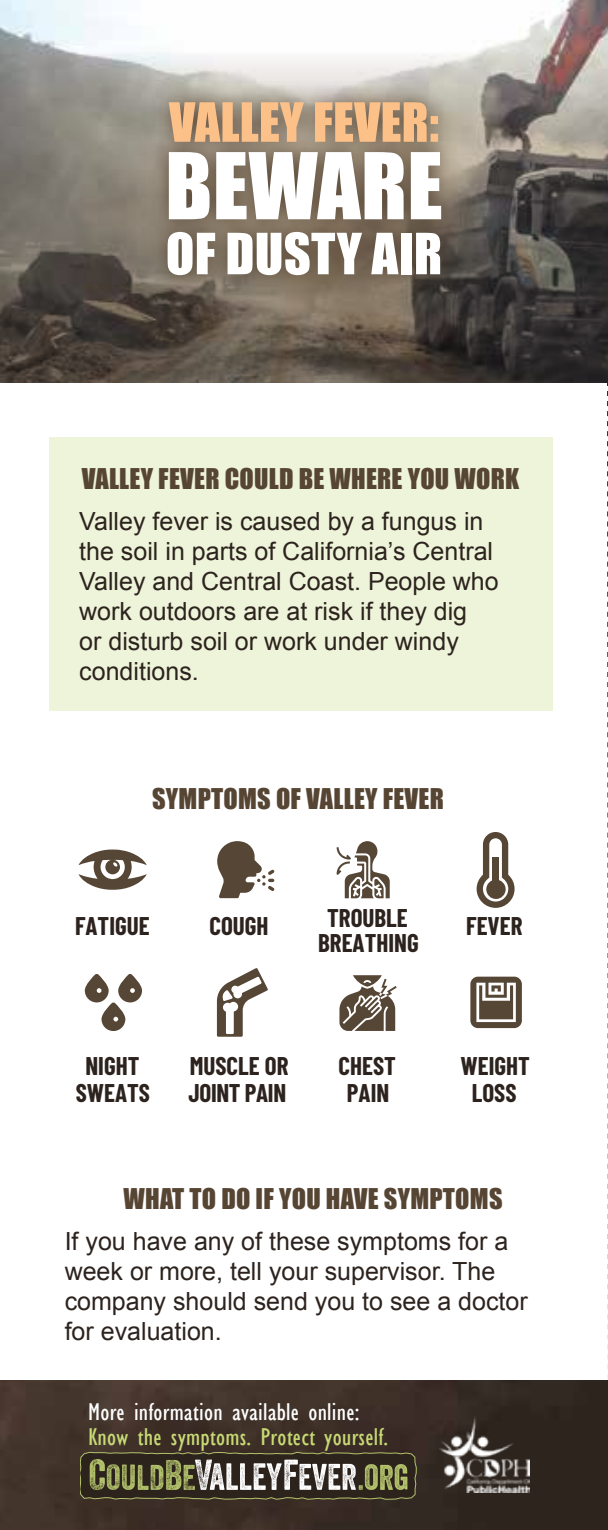
<style>
.page{position:relative;width:608px;height:1530px;background:#fff}
.page>*{position:absolute;margin:0;border:0;box-sizing:border-box;transform-origin:0 0}
.t1{font:85px "Impact";letter-spacing:.005em;color:#fff}
.t2{font:52.5px "Impact";letter-spacing:.005em;color:#fff}
.t3{font:50px "Impact";letter-spacing:.005em;color:#fcc089}
.t4{font:26.25px "Impact";letter-spacing:.01em;color:#574534}
.t5{font:25px/30px "Arial";color:#2d231e}
.t6{font:700 25px/27.5px "Barlow Condensed";color:#2d231e;text-align:center}
.t7{font:condensed 25px "Gill Sans";letter-spacing:.01em;color:#c7da74;scale:1.05 1}
.t8{font:condensed 25px "Gill Sans";letter-spacing:.01em;color:#fff;scale:1.05 1}
</style>
<div class="page">
<svg style="left:606px;top:382px;width:2px;height:999px"></svg>
<div style="left:49px;top:437px;width:503px;height:274px;background:#eef4d9"></div>
<img style="left:0;top:1381px;width:608px;height:149px">
<svg style="left:81px;top:1452px;width:335px;height:47px;background:#615d49"></svg>
<img style="left:439px;top:1416px;width:90px;height:77px">
<svg style="left:0;top:0;width:608px;height:382px"></svg>
<svg style="left:147px;top:81px;width:314px;height:214px;background:#817464"></svg>
<svg style="left:79px;top:850px;width:68px;height:40px"></svg>
<svg style="left:217px;top:841px;width:57px;height:57px"></svg>
<svg style="left:336px;top:841px;width:53px;height:57px"></svg>
<svg style="left:476px;top:832px;width:38px;height:75px"></svg>
<div style="left:492px;top:857px;width:7px;height:39px;background:#564635"></div>
<div style="left:486px;top:880px;width:19px;height:19px;background:#564635;border-radius:50%"></div>
<svg style="left:85px;top:974px;width:57px;height:57px"></svg>
<svg style="left:217px;top:968px;width:51px;height:69px"></svg>
<svg style="left:339px;top:975px;width:57px;height:56px"></svg>
<svg style="left:470px;top:977px;width:51px;height:51px"></svg>
<h1 class="t3" style="left:169px;top:83px;width:271px">VALLEY FEVER:</h1>
<h1 class="t1" style="left:165px;top:120px;width:279px">BEWARE</h1>
<h1 class="t2" style="left:166px;top:213px;width:278px">OF DUSTY AIR</h1>
<h2 class="t4" style="left:82px;top:458px;width:439px">VALLEY FEVER COULD BE WHERE YOU WORK</h2>
<p class="t5" style="left:79px;top:507px;width:421px">Valley fever is caused by a fungus in the soil in parts of California’s Central<br>Valley and Central Coast. People who work outdoors are at risk if they dig<br>or disturb soil or work under windy conditions.</p>
<h2 class="t4" style="left:152px;top:778px;width:293px">SYMPTOMS OF VALLEY FEVER</h2>
<p class="t6" style="left:75px;top:911px;width:76px">FATIGUE</p>
<p class="t6" style="left:209px;top:911px;width:61px">COUGH</p>
<p class="t6" style="left:318px;top:904px;width:102px;line-height:25px">TROUBLE<br>BREATHING</p>
<p class="t6" style="left:466px;top:911px;width:58px">FEVER</p>
<p class="t6" style="left:76px;top:1051px;width:76px">NIGHT<br>SWEATS</p>
<p class="t6" style="left:188px;top:1051px;width:101px;text-align:left">MUSCLE OR<br>JOINT PAIN</p>
<p class="t6" style="left:338px;top:1051px;width:59px">CHEST<br>PAIN</p>
<p class="t6" style="left:460px;top:1051px;width:71px">WEIGHT<br>LOSS</p>
<h2 class="t4" style="left:124px;top:1178px;width:380px">WHAT TO DO IF YOU HAVE SYMPTOMS</h2>
<p class="t5" style="left:65px;top:1226px;width:464px">If you have any of these symptoms for a week or more, tell your supervisor. The company should send you to see a doctor for evaluation.</p>
<p class="t8" style="left:88px;top:1397px;width:260px">More information available online:</p>
<p class="t7" style="left:88px;top:1422px;width:287px">Know the symptoms. Protect yourself.</p>
</div>
